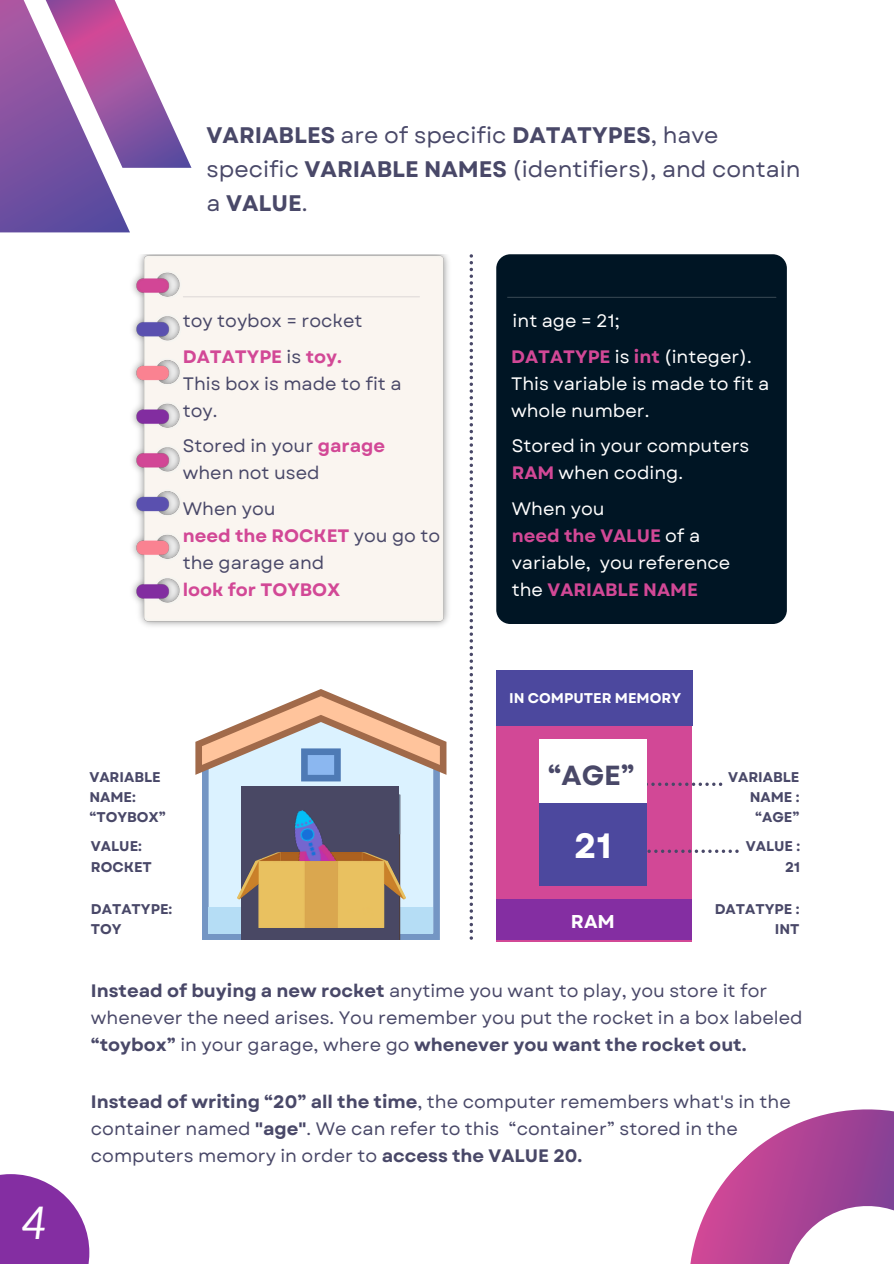
<style>
.page{position:relative;width:894px;height:1264px;background:#fff}
.page>*{position:absolute;margin:0;border:0;box-sizing:border-box;transform-origin:0 0}
.t1{font:italic 45px "Lato";color:#fff}
.t2{font:700 35.1px "Garet";color:#fff}
.t3{font:700 27.6px "Garet";color:#494868}
.t4{font:22.5px/33.8px "Garet";color:#494868}
.t5{font:700 18.6px "Garet";color:#fff}
.t6{font:18px/27px "Garet";color:#494868}
.t7{font:18px/27px "Garet";color:#fff}
.t8{font:700 14.1px/20.2px "Garet";color:#494868;text-align:right}
.t9{font:700 14.1px "Garet";color:#fff}
.s1{font-weight:700}
.s2{font-weight:700;color:#d24896}
</style>
<div class="page">
<svg style="left:0;top:0;width:191px;height:232px"></svg>
<svg style="left:0;top:1174px;width:89px;height:89px;fill:#842ea2"></svg>
<svg style="left:690px;top:1109px;width:203px;height:154px"></svg>
<div style="left:496px;top:725px;width:196px;height:216px;background:#d24896"></div>
<div style="left:496px;top:899px;width:196px;height:40px;background:#842ea2"></div>
<svg style="left:202px;top:781px;width:238px;height:159px;background:#c3dcf1"></svg>
<div style="left:208px;top:907px;width:225px;height:26px;background:#b5ddf5"></div>
<svg style="left:195px;top:689px;width:251px;height:92px"></svg>
<div style="left:241px;top:786px;width:157px;height:153px;background:#494864"></div>
<svg style="left:241px;top:794px;width:159px;height:146px"></svg>
<svg style="left:469px;top:254px;width:4px;height:685px"></svg>
<div style="left:496px;top:254px;width:290px;height:370px;background:#001524;border-radius:14px"></div>
<svg style="left:646px;top:782px;width:76px;height:4px"></svg>
<div style="left:539px;top:739px;width:107px;height:101px;background:#fff"></div>
<svg style="left:647px;top:849px;width:91px;height:4px"></svg>
<div style="left:539px;top:803px;width:107px;height:82px;background:#4c489e"></div>
<div style="left:496px;top:670px;width:196px;height:55px;background:#4c489e"></div>
<hr style="left:507px;top:297px;width:268px;height:1px;background:#fff">
<img style="left:132px;top:254px;width:317px;height:372px">
<hr style="left:183px;top:296px;width:236px;height:1px;background:#71717b">
<img style="left:238px;top:861px;width:167px;height:66px">
<h3 class="t1" style="left:21px;top:1194px;width:28px">4</h3>
<p class="t4" style="left:206px;top:119px;width:595px"><span class="s1">VARIABLES</span> are of specific <span class="s1">DATATYPES</span>, have specific <span class="s1">VARIABLE NAMES</span> (identifiers), and contain a <span class="s1">VALUE</span>.</p>
<h5 class="t6" style="left:183px;top:307px;width:181px">toy toybox = rocket</h5>
<h5 class="t7" style="left:512px;top:307px;width:109px">int age = 21;</h5>
<p class="t6" style="left:183px;top:343px;width:220px"><span class="s2">DATATYPE</span> is <span class="s2">toy.<br></span>This box is made to fit a toy.</p>
<p class="t7" style="left:511px;top:343px;width:260px"><span class="s2">DATATYPE</span> is <span class="s2">int</span> (integer).<br>This variable is made to fit a whole number.</p>
<h5 class="t6" style="left:183px;top:432px;width:204px">Stored in your <span class="s2">garage </span>when not used</h5>
<p class="t6" style="left:183px;top:495px;width:259px">When you<br><span class="s2">need the ROCKET</span> you go to the garage and<br><span class="s2">look for TOYBOX</span></p>
<h1 class="t8" style="left:89px;top:766px;width:73px;text-align:left">VARIABLE<br>NAME:</h1>
<p class="t8" style="left:89px;top:807px;width:78px">“TOYBOX”</p>
<h4 class="t8" style="left:91px;top:836px;width:53px">VALUE:</h4>
<p class="t8" style="left:91px;top:856px;width:63px">ROCKET</p>
<p class="t8" style="left:91px;top:898px;width:83px">DATATYPE:</p>
<p class="t8" style="left:91px;top:919px;width:32px">TOY</p>
<h5 class="t7" style="left:511px;top:432px;width:239px">Stored in your computers<br><span class="s2">RAM</span> when coding.</h5>
<p class="t7" style="left:511px;top:495px;width:220px">When you<br><span class="s2">need the VALUE</span> of a variable, you reference the <span class="s2">VARIABLE NAME</span></p>
<h5 class="t9" style="left:509px;top:688px;width:173px">IN COMPUTER MEMORY</h5>
<p class="t3" style="left:547px;top:755px;width:88px">“AGE”</p>
<p class="t8" style="left:727px;top:766px;width:73px">VARIABLE<br>NAME :</p>
<h2 class="t8" style="left:755px;top:807px;width:46px">“AGE”</h2>
<p class="t2" style="left:574px;top:820px;width:39px">21</p>
<p class="t8" style="left:745px;top:836px;width:56px">VALUE :</p>
<p class="t8" style="left:784px;top:856px;width:17px">21</p>
<p class="t8" style="left:714px;top:898px;width:86px">DATATYPE :</p>
<p class="t8" style="left:774px;top:919px;width:26px">INT</p>
<h5 class="t5" style="left:570px;top:908px;width:45px">RAM</h5>
<h5 class="t6" style="left:91px;top:977px;width:713px"><span class="s1">Instead of buying a new rocket</span> anytime you want to play, you store it for whenever the need arises. You remember you put the rocket in a box labeled <span class="s1">“toybox”</span> in your garage, where go <span class="s1">whenever you want the rocket out.</span></h5>
<h5 class="t6" style="left:91px;top:1088px;width:701px"><span class="s1">Instead of writing “20” all the time</span>, the computer remembers what's in the container named <span class="s1">"age"</span>. We can refer to this “container” stored in the computers memory in order to <span class="s1">access the VALUE 20.</span></h5>
</div>
